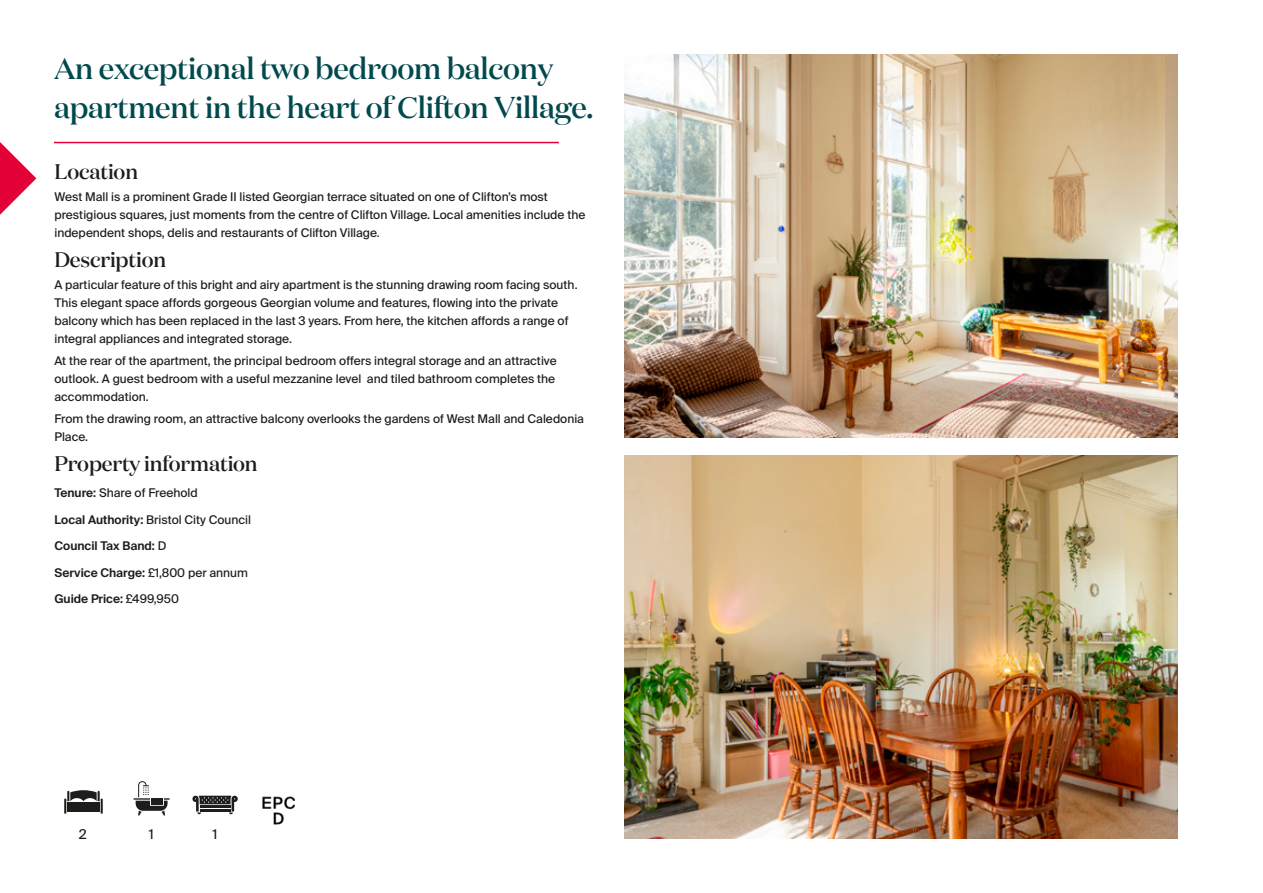
<style>
.page{position:relative;width:1263px;height:893px;background:#fff}
.page>*{position:absolute;margin:0;border:0;box-sizing:border-box;transform-origin:0 0}
.t1{font:500 30px/39px "Domaine Display";letter-spacing:-.01em;color:#00494d}
.t2{font:500 21px "Domaine Display";letter-spacing:-.01em;color:#1d1d1b}
.t3{font:13.5px "Suisse Intl";color:#1d1d1b}
.t4{font:12px/18px "Suisse Intl";color:#1d1d1b}
.t5{font:600 12px "Suisse Intl";color:#1d1d1b}
.s1{font-weight:600}
.s2{font-weight:400}
</style>
<div class="page">
<svg style="left:0;top:142px;width:36px;height:73px"></svg>
<svg style="left:133px;top:781px;width:37px;height:34px"></svg>
<svg style="left:64px;top:790px;width:39px;height:24px"></svg>
<svg style="left:192px;top:796px;width:46px;height:18px"></svg>
<img style="left:625px;top:54px;width:553px;height:383px">
<hr style="left:54px;top:142px;width:505px;height:1px;background:#e40138">
<img style="left:625px;top:455px;width:553px;height:384px">
<img style="left:262px;top:796px;width:34px;height:29px">
<h1 class="t1" style="left:54px;top:47px;width:541px">An exceptional two bedroom balcony apartment in the heart of Clifton Village.</h1>
<h2 class="t2" style="left:54px;top:156px;width:85px">Location</h2>
<p class="t4" style="left:54px;top:188px;width:532px">West Mall is a prominent Grade II listed Georgian terrace situated on one of Clifton’s most prestigious squares, just moments from the centre of Clifton Village. Local amenities include the independent shops, delis and restaurants of Clifton Village.</p>
<h2 class="t2" style="left:54px;top:244px;width:113px">Description</h2>
<p class="t4" style="left:54px;top:276px;width:525px">A particular feature of this bright and airy apartment is the stunning drawing room facing south.<br>This elegant space affords gorgeous Georgian volume and features, flowing into the private balcony which has been replaced in the last 3 years. From here, the kitchen affords a range of integral appliances and integrated storage.</p>
<p class="t4" style="left:54px;top:352px;width:504px">At the rear of the apartment, the principal bedroom offers integral storage and an attractive outlook. A guest bedroom with a useful mezzanine level and tiled bathroom completes the accommodation.</p>
<p class="t4" style="left:54px;top:410px;width:531px">From the drawing room, an attractive balcony overlooks the gardens of West Mall and Caledonia<br>Place.</p>
<h2 class="t2" style="left:54px;top:448px;width:205px">Property information</h2>
<p class="t4" style="left:54px;top:484px;width:145px"><span class="s1">Tenure:</span> Share of Freehold</p>
<p class="t4" style="left:54px;top:511px;width:198px"><span class="s1">Local Authority:</span> Bristol City Council</p>
<p class="t5" style="left:54px;top:539px;width:114px">Council Tax Band: <span class="s2">D</span></p>
<p class="t5" style="left:54px;top:566px;width:195px">Service Charge: <span class="s2">£1,800 per annum</span></p>
<p class="t5" style="left:54px;top:592px;width:126px">Guide Price: <span class="s2">£499,950</span></p>
<p class="t3" style="left:149px;top:826px;width:6px">1</p>
<p class="t3" style="left:79px;top:827px;width:9px">2</p>
<p class="t3" style="left:213px;top:827px;width:6px">1</p>
</div>
